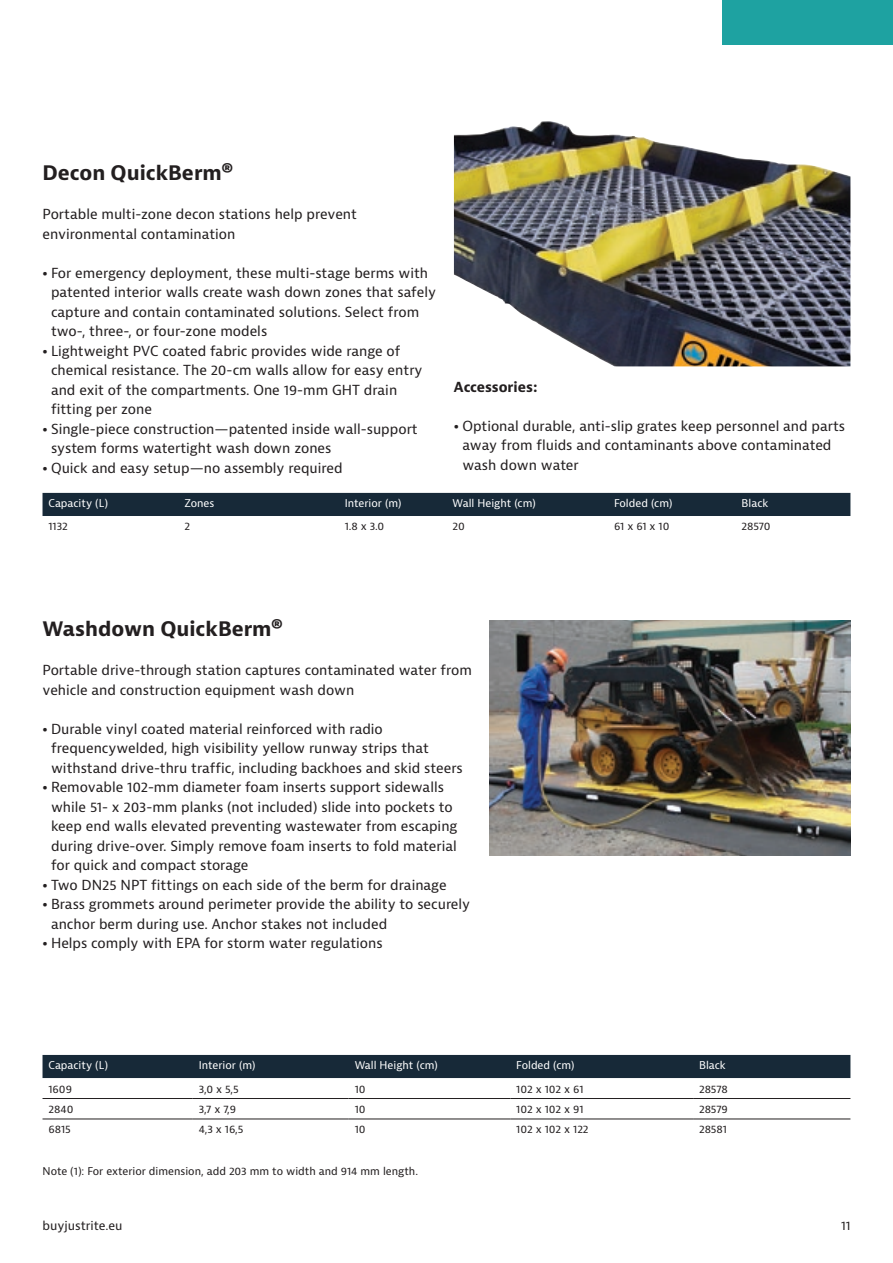
<style>
.page{position:relative;width:893px;height:1263px;background:#fff}
.page>*{position:absolute;margin:0;border:0;box-sizing:border-box;transform-origin:0 0}
.Small_Product_Titles{font:700 19.5px "Bernina Sans";color:#231f20}
.t1{font:13.5px/19.5px "Bernina Sans";color:#231f20}
.Basic_Bold{font:700 13.5px "Bernina Sans";letter-spacing:-.005em;color:#231f20}
.t2{font:12px "Bernina Sans";color:#231f20}
.table_text{font:10.5px "Bernina Sans";color:#231f20}
.table_titles{font:10.5px "Bernina Sans";color:#fff}
.s1{font-weight:800}
</style>
<div class="page">
<div style="left:723px;top:0;width:170px;height:44px;background:#1ea2a1"></div>
<img style="left:454px;top:121px;width:396px;height:245px">
<img style="left:489px;top:621px;width:361px;height:235px">
<div style="left:43px;top:1055px;width:807px;height:23px;background:#172938"></div>
<hr style="left:43px;top:1098px;width:150px;height:1px;background:#231f20">
<hr style="left:193px;top:1098px;width:156px;height:1px;background:#231f20">
<hr style="left:349px;top:1098px;width:161px;height:1px;background:#231f20">
<hr style="left:510px;top:1098px;width:183px;height:1px;background:#231f20">
<hr style="left:693px;top:1098px;width:157px;height:1px;background:#231f20">
<hr style="left:43px;top:1118px;width:150px;height:1px;background:#231f20">
<hr style="left:193px;top:1118px;width:156px;height:1px;background:#231f20">
<hr style="left:349px;top:1118px;width:161px;height:1px;background:#231f20">
<hr style="left:510px;top:1118px;width:183px;height:1px;background:#231f20">
<hr style="left:693px;top:1118px;width:157px;height:1px;background:#231f20">
<div style="left:43px;top:493px;width:807px;height:23px;background:#172938"></div>
<p class="Small_Product_Titles" style="left:43px;top:161px;width:192px">Decon QuickBerm®</p>
<p class="t1" style="left:43px;top:205px;width:316px">Portable multi-zone decon stations help prevent</p>
<p class="t1" style="left:43px;top:224px;width:194px">environmental contamination</p>
<p class="t1" style="left:51px;top:263px;width:386px;text-indent:-9px"><span class="s1">•</span> For emergency deployment, these multi-stage berms with patented interior walls create wash down zones that safely capture and contain contaminated solutions. Select from two-, three-, or four-zone models</p>
<p class="t1" style="left:51px;top:341px;width:373px;text-indent:-9px"><span class="s1">•</span> Lightweight PVC coated fabric provides wide range of chemical resistance. The 20-cm walls allow for easy entry and exit of the compartments. One 19-mm GHT drain fitting per zone</p>
<p class="t1" style="left:51px;top:419px;width:368px;text-indent:-9px"><span class="s1">•</span> Single-piece construction—patented inside wall-support system forms watertight wash down zones</p>
<p class="t1" style="left:43px;top:458px;width:302px"><span class="s1">•</span> Quick and easy setup—no assembly required</p>
<p class="Basic_Bold" style="left:454px;top:378px;width:85px">Accessories:</p>
<p class="t1" style="left:462px;top:416px;width:384px;text-indent:-9px"><span class="s1">•</span> Optional durable, anti-slip grates keep personnel and parts away from fluids and contaminants above contaminated wash down water</p>
<p class="table_titles" style="left:49px;top:497px;width:61px">Capacity (L)</p>
<p class="table_titles" style="left:185px;top:497px;width:31px">Zones</p>
<p class="table_titles" style="left:345px;top:497px;width:58px">Interior (m)</p>
<p class="table_titles" style="left:452px;top:497px;width:85px">Wall Height (cm)</p>
<p class="table_titles" style="left:614px;top:497px;width:60px">Folded (cm)</p>
<p class="table_titles" style="left:742px;top:497px;width:28px">Black</p>
<p class="table_text" style="left:49px;top:520px;width:21px">1132</p>
<p class="table_text" style="left:185px;top:520px;width:7px">2</p>
<p class="table_text" style="left:345px;top:520px;width:41px">1.8 x 3.0</p>
<p class="table_text" style="left:452px;top:520px;width:14px">20</p>
<p class="table_text" style="left:614px;top:520px;width:57px">61 x 61 x 10</p>
<p class="table_text" style="left:742px;top:520px;width:30px">28570</p>
<p class="Small_Product_Titles" style="left:43px;top:616px;width:242px">Washdown QuickBerm®</p>
<p class="t1" style="left:43px;top:661px;width:431px">Portable drive-through station captures contaminated water from vehicle and construction equipment wash down</p>
<p class="t1" style="left:51px;top:719px;width:413px;text-indent:-9px"><span class="s1">•</span> Durable vinyl coated material reinforced with radio frequencywelded, high visibility yellow runway strips that withstand drive-thru traffic, including backhoes and skid steers</p>
<p class="t1" style="left:51px;top:778px;width:408px;text-indent:-9px"><span class="s1">•</span> Removable 102-mm diameter foam inserts support sidewalls while 51- x 203-mm planks (not included) slide into pockets to keep end walls elevated preventing wastewater from escaping during drive-over. Simply remove foam inserts to fold material for quick and compact storage</p>
<p class="t1" style="left:43px;top:875px;width:406px"><span class="s1">•</span> Two DN25 NPT fittings on each side of the berm for drainage</p>
<p class="t1" style="left:51px;top:895px;width:421px;text-indent:-9px"><span class="s1">•</span> Brass grommets around perimeter provide the ability to securely anchor berm during use. Anchor stakes not included</p>
<p class="t1" style="left:43px;top:934px;width:342px"><span class="s1">•</span> Helps comply with EPA for storm water regulations</p>
<p class="table_titles" style="left:49px;top:1059px;width:61px">Capacity (L)</p>
<p class="table_titles" style="left:199px;top:1059px;width:58px">Interior (m)</p>
<p class="table_titles" style="left:355px;top:1059px;width:85px">Wall Height (cm)</p>
<p class="table_titles" style="left:516px;top:1059px;width:60px">Folded (cm)</p>
<p class="table_titles" style="left:699px;top:1059px;width:28px">Black</p>
<p class="table_text" style="left:49px;top:1082px;width:25px">1609</p>
<p class="table_text" style="left:199px;top:1082px;width:42px">3,0 x 5,5</p>
<p class="table_text" style="left:355px;top:1082px;width:12px">10</p>
<p class="table_text" style="left:516px;top:1082px;width:69px">102 x 102 x 61</p>
<p class="table_text" style="left:699px;top:1082px;width:30px">28578</p>
<p class="table_text" style="left:49px;top:1102px;width:27px">2840</p>
<p class="table_text" style="left:199px;top:1102px;width:39px">3,7 x 7,9</p>
<p class="table_text" style="left:355px;top:1102px;width:12px">10</p>
<p class="table_text" style="left:516px;top:1102px;width:69px">102 x 102 x 91</p>
<p class="table_text" style="left:699px;top:1102px;width:30px">28579</p>
<p class="table_text" style="left:49px;top:1123px;width:24px">6815</p>
<p class="table_text" style="left:199px;top:1123px;width:46px">4,3 x 16,5</p>
<p class="table_text" style="left:355px;top:1123px;width:12px">10</p>
<p class="table_text" style="left:516px;top:1123px;width:74px">102 x 102 x 122</p>
<p class="table_text" style="left:699px;top:1123px;width:29px">28581</p>
<p class="table_text" style="left:43px;top:1164px;width:377px">Note (1): For exterior dimension, add 203 mm to width and 914 mm length.</p>
<p class="t2" style="left:43px;top:1218px;width:81px">buyjustrite.eu</p>
<p class="t2" style="left:841px;top:1218px;width:11px">11</p>
</div>
